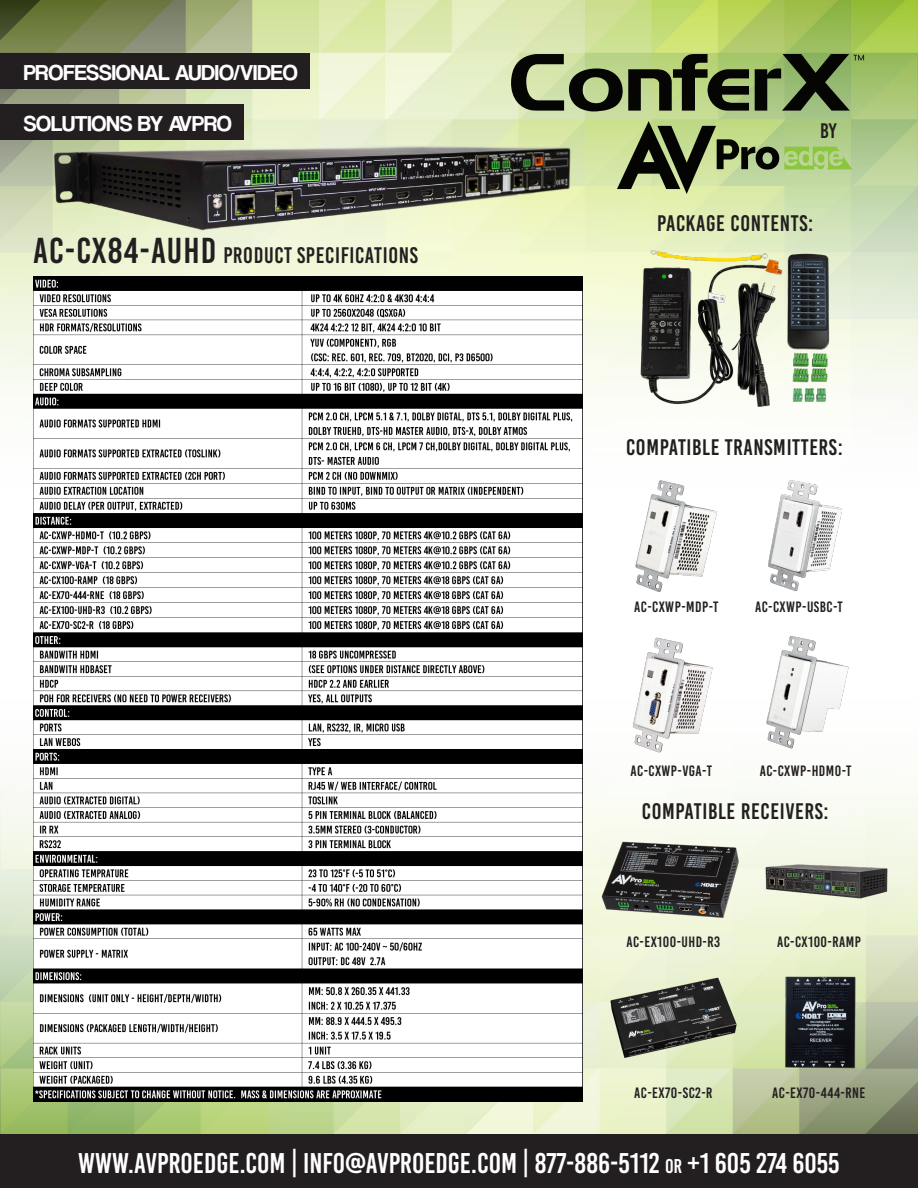
<style>
.page{position:relative;width:918px;height:1188px;background:#fff}
.page>*{position:absolute;margin:0;border:0;box-sizing:border-box;transform-origin:0 0}
.t1{font:28.5px "Bebas Kai";color:#fff}
.t2{font:22.5px "Bebas Kai";letter-spacing:.03em;color:#231f20}
.t3{font:22.5px "Coolvetica Rg";color:#fff}
.t4{font:21px "Bebas Kai";color:#231f20}
.t5{font:15px "Bebas Kai";letter-spacing:.03em;color:#231f20}
.s1{font-size:36px}
.s2{font-size:19.95px}
</style>
<div class="page">
<img style="left:0;top:670px;width:918px;height:464px">
<img style="left:0;top:0;width:918px;height:518px">
<div style="left:0;top:1134px;width:918px;height:54px;background:#231f20"></div>
<img style="left:38px;top:134px;width:553px;height:107px">
<img style="left:754px;top:636px;width:108px;height:120px">
<img style="left:607px;top:637px;width:129px;height:127px">
<img style="left:33px;top:277px;width:549px;height:824px">
<img style="left:760px;top:475px;width:89px;height:116px">
<img style="left:621px;top:470px;width:110px;height:122px">
<img style="left:589px;top:826px;width:169px;height:110px">
<img style="left:756px;top:856px;width:134px;height:50px">
<img style="left:764px;top:963px;width:110px;height:118px">
<img style="left:607px;top:975px;width:132px;height:87px">
<img style="left:637px;top:246px;width:198px;height:166px">
<div style="left:0;top:54px;width:310px;height:35px;background:#231f20"></div>
<div style="left:0;top:105px;width:244px;height:35px;background:#231f20"></div>
<svg style="left:511px;top:54px;width:238px;height:57px;background:#6d7a52"></svg>
<svg style="left:755px;top:54px;width:109px;height:57px;background:#5f7345"></svg>
<svg style="left:617px;top:121px;width:235px;height:73px;background:#94a870"></svg>
<p class="t3" style="left:24px;top:59px;width:276px">PROFESSIONAL AUDIO/VIDEO</p>
<p class="t3" style="left:24px;top:110px;width:210px">SOLUTIONS BY AVPRO</p>
<p class="t4" style="left:820px;top:119px;width:18px">BY</p>
<p class="t2" style="left:33px;top:243px;width:386px"><span class="s1">AC-CX84-AUHD</span> PRODUCT SPECIFICATIONS</p>
<p class="t2" style="left:657px;top:212px;width:158px">PACKAGE CONTENTS:</p>
<p class="t2" style="left:626px;top:435px;width:218px">COMPATIBLE TRANSMITTERS:</p>
<p class="t5" style="left:634px;top:599px;width:86px">AC-CXWP-MDP-T</p>
<p class="t5" style="left:755px;top:599px;width:89px">AC-CXWP-USBC-T</p>
<p class="t5" style="left:631px;top:762px;width:83px">AC-CXWP-VGA-T</p>
<p class="t5" style="left:760px;top:763px;width:93px">AC-CXWP-HDMO-T</p>
<p class="t2" style="left:642px;top:799px;width:188px">COMPATIBLE RECEIVERS:</p>
<p class="t5" style="left:626px;top:934px;width:95px">AC-EX100-UHD-R3</p>
<p class="t5" style="left:777px;top:934px;width:85px">AC-CX100-RAMP</p>
<p class="t5" style="left:634px;top:1085px;width:80px">AC-EX70-SC2-R</p>
<p class="t5" style="left:772px;top:1085px;width:95px">AC-EX70-444-RNE</p>
<p class="t1" style="left:78px;top:1148px;width:763px">WWW.AVPROEDGE.COM | INFO@AVPROEDGE.COM | 877-886-5112 <span class="s2">or</span> +1 605 274 6055</p>
</div>
